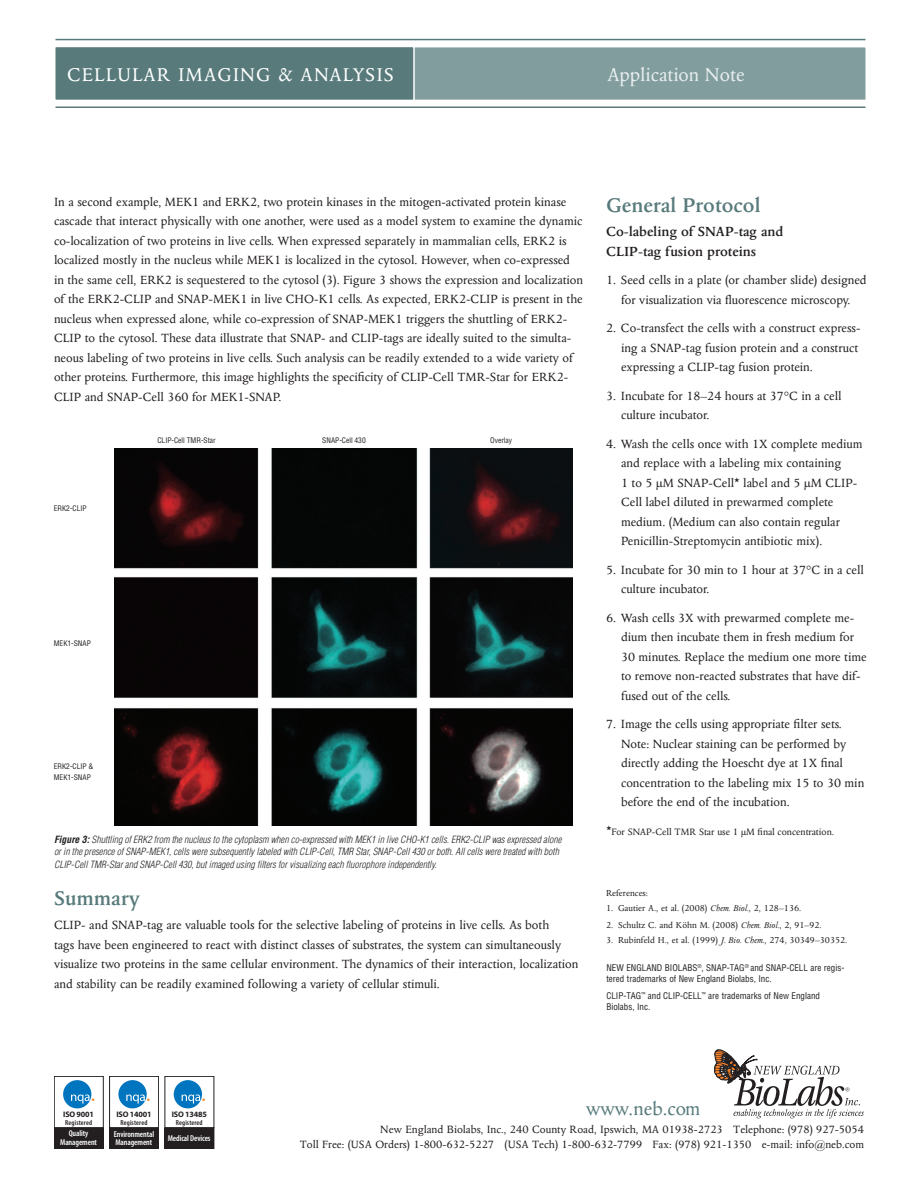
<style>
.page{position:relative;width:918px;height:1188px;background:#fff}
.page>*{position:absolute;margin:0;border:0;box-sizing:border-box;transform-origin:0 0}
.t1{font:600 22.5px "Columbus MT Pro";color:#587a7b}
.t2{font:21px "Columbus MT Pro";letter-spacing:.05em;color:#fff}
.t3{font:21px "Columbus MT Pro";color:#e7eeef}
.t4{font:21px "Columbus MT Pro";color:#587a7b}
.t5{font:600 15px/19.5px "Columbus MT Pro";color:#231f20}
.t6{font:13.5px/19.5px "Columbus MT Pro";color:#231f20}
.t7{font:12px/15px "Columbus MT Pro";color:#231f20;text-align:right}
.DATA{font:10.5px "Columbus MT Pro";color:#231f20}
.t8{font:italic 300 condensed 9.75px/12.8px "Helvetica LT Std";color:#231f20}
.Reference_Head{font:9.75px "Columbus MT Pro";color:#231f20}
.Footnote_Sheets_09{font:condensed 9px/10.8px "Helvetica LT Std";color:#231f20}
.t9{font:600 condensed 8.55px/8.6px "Myriad Pro";letter-spacing:-.01em;color:#fff}
.t10{font:700 8.1px "Myriad Pro";letter-spacing:-.02em;color:#231f20}
.t11{font:condensed 7.5px/10.5px "Helvetica LT Std";color:#231f20}
.t12{font:600 condensed 7.2px "Myriad Pro";letter-spacing:.02em;color:#231f20}
.s1{font-weight:700}
.s2{font-size:13.5px}
.s3{font-style:italic}
</style>
<div class="page">
<div style="left:55px;top:46px;width:811px;height:54px;background:#829d9d"></div>
<div style="left:55px;top:46px;width:812px;height:55px;border:2px solid #fff"></div>
<div style="left:54px;top:46px;width:361px;height:55px;background:#587a7b;border:2px solid #fff"></div>
<hr style="left:56px;top:39px;width:810px;height:1px;background:#587a7b">
<hr style="left:56px;top:106px;width:810px;height:2px;background:#587a7b">
<img style="left:114px;top:448px;width:459px;height:378px">
<svg style="left:714px;top:1050px;width:150px;height:68px"></svg>
<div style="left:165px;top:1076px;width:49px;height:52px;border:1px solid #231f20"></div>
<div style="left:165px;top:1128px;width:49px;height:21px;background:#231f20"></div>
<div style="left:174px;top:1080px;width:28px;height:28px;background:#0075bf;border-radius:50%"></div>
<svg style="left:182px;top:1095px;width:23px;height:9px"></svg>
<div style="left:109px;top:1076px;width:50px;height:52px;border:1px solid #231f20"></div>
<div style="left:110px;top:1128px;width:49px;height:21px;background:#231f20"></div>
<div style="left:118px;top:1080px;width:29px;height:28px;background:#0075bf;border-radius:50%"></div>
<svg style="left:126px;top:1095px;width:24px;height:9px"></svg>
<div style="left:54px;top:1076px;width:50px;height:52px;border:1px solid #231f20"></div>
<div style="left:54px;top:1128px;width:49px;height:21px;background:#231f20"></div>
<div style="left:63px;top:1080px;width:28px;height:28px;background:#0075bf;border-radius:50%"></div>
<svg style="left:71px;top:1095px;width:23px;height:9px"></svg>
<p class="t2" style="left:67px;top:64px;width:328px">CELLULAR IMAGING &amp; ANALYSIS</p>
<p class="t3" style="left:607px;top:64px;width:139px">Application Note</p>
<p class="t6" style="left:54px;top:192px;width:531px">In a second example, MEK1 and ERK2, two protein kinases in the mitogen-activated protein kinase cascade that interact physically with one another, were used as a model system to examine the dynamic co-localization of two proteins in live cells. When expressed separately in mammalian cells, ERK2 is localized mostly in the nucleus while MEK1 is localized in the cytosol. However, when co-expressed in the same cell, ERK2 is sequestered to the cytosol (3). Figure 3 shows the expression and localization of the ERK2-CLIP and SNAP-MEK1 in live CHO-K1 cells. As expected, ERK2-CLIP is present in the nucleus when expressed alone, while co-expression of SNAP-MEK1 triggers the shuttling of ERK2- CLIP to the cytosol. These data illustrate that SNAP- and CLIP-tags are ideally suited to the simulta&shy;neous labeling of two proteins in live cells. Such analysis can be readily extended to a wide variety of other proteins. Furthermore, this image highlights the specificity of CLIP-Cell TMR-Star for ERK2- CLIP and SNAP-Cell 360 for MEK1-SNAP.</p>
<p class="t11" style="left:54px;top:503px;width:34px">ERK2-CLIP</p>
<p class="t11" style="left:54px;top:638px;width:39px">MEK1-SNAP</p>
<p class="t11" style="left:54px;top:761px;width:41px">ERK2-CLIP &amp;<br>MEK1-SNAP</p>
<p class="t11" style="left:157px;top:435px;width:60px">CLIP-Cell TMR-Star</p>
<p class="t11" style="left:322px;top:435px;width:45px">SNAP-Cell 430</p>
<p class="t11" style="left:490px;top:435px;width:24px">Overlay</p>
<p class="t8" style="left:54px;top:833px;width:509px"><span class="s1">Figure 3:</span> Shuttling of ERK2 from the nucleus to the cytoplasm when co-expressed with MEK1 in live CHO-K1 cells. ERK2-CLIP was expressed alone or in the presence of SNAP-MEK1, cells were subsequently labeled with CLIP-Cell, TMR Star, SNAP-Cell 430 or both. All cells were treated with both<br>CLIP-Cell TMR-Star and SNAP-Cell 430, but imaged using filters for visualizing each fluorophore independently.</p>
<p class="t1" style="left:54px;top:886px;width:88px">Summary</p>
<p class="t6" style="left:54px;top:916px;width:526px">CLIP- and SNAP-tag are valuable tools for the selective labeling of proteins in live cells. As both<br>tags have been engineered to react with distinct classes of substrates, the system can simultaneously visualize two proteins in the same cellular environment. The dynamics of their interaction, localization and stability can be readily examined following a variety of cellular stimuli.</p>
<p class="t1" style="left:606px;top:194px;width:156px">General Protocol</p>
<p class="t5" style="left:606px;top:223px;width:179px">Co-labeling of SNAP-tag and<br>CLIP-tag fusion proteins</p>
<p class="t6" style="left:606px;top:271px;width:262px;text-align:center">1. Seed cells in a plate (or chamber slide) designed for visualization via fluorescence microscopy.</p>
<p class="t6" style="left:621px;top:319px;width:241px;text-indent:-15px">2. Co-transfect the cells with a construct express&shy;ing a SNAP-tag fusion protein and a construct expressing a CLIP-tag fusion protein.</p>
<p class="t6" style="left:621px;top:386px;width:222px;text-indent:-15px">3. Incubate for 18–24 hours at 37°C in a cell culture incubator.</p>
<p class="t6" style="left:621px;top:434px;width:243px;text-indent:-15px">4. Wash the cells once with 1X complete medium and replace with a labeling mix containing<br>1 to 5 µM SNAP-Cell* label and 5 µM CLIP-Cell label diluted in prewarmed complete medium. (Medium can also contain regular Penicillin-Streptomycin antibiotic mix).</p>
<p class="t6" style="left:621px;top:560px;width:245px;text-indent:-15px">5. Incubate for 30 min to 1 hour at 37°C in a cell culture incubator.</p>
<p class="t6" style="left:621px;top:608px;width:247px;text-indent:-15px">6. Wash cells 3X with prewarmed complete me&shy;dium then incubate them in fresh medium for 30 minutes. Replace the medium one more time to remove non-reacted substrates that have dif&shy;fused out of the cells.</p>
<p class="t6" style="left:621px;top:715px;width:245px;text-indent:-15px">7. Image the cells using appropriate filter sets.<br>Note: Nuclear staining can be performed by directly adding the Hoescht dye at 1X final concentration to the labeling mix 15 to 30 min before the end of the incubation.</p>
<p class="DATA" style="left:606px;top:826px;width:230px"><span class="s2">*</span>For SNAP-Cell TMR Star use 1 µM final concentration.</p>
<p class="Reference_Head" style="left:606px;top:888px;width:44px">References:</p>
<p class="Reference_Head" style="left:606px;top:903px;width:197px">1. Gautier A., et al. (2008) <span class="s3">Chem. Biol.</span>, 2, 128–136.</p>
<p class="Reference_Head" style="left:606px;top:920px;width:217px">2. Schultz C. and Köhn M. (2008) <span class="s3">Chem. Biol.</span>, 2, 91–92.</p>
<p class="Reference_Head" style="left:606px;top:935px;width:243px">3. Rubinfeld H., et al. (1999) <span class="s3">J. Bio. Chem.</span>, 274, 30349–30352.</p>
<p class="Footnote_Sheets_09" style="left:606px;top:963px;width:239px">NEW ENGLAND BIOLABS<sup>®</sup>, SNAP-TAG<sup>®</sup> and SNAP-CELL are regis&shy;tered trademarks of New England Biolabs, Inc.</p>
<p class="Footnote_Sheets_09" style="left:606px;top:990px;width:215px">CLIP-TAG<sup>™</sup> and CLIP-CELL<sup>™</sup> are trademarks of New England<br>Biolabs, Inc.</p>
<p class="t10" style="left:63px;top:1109px;width:32px">ISO 9001</p>
<p class="t12" style="left:65px;top:1119px;width:28px">Registered</p>
<p class="t9" style="left:60px;top:1130px;width:38px;text-align:center">Quality<br>Management</p>
<p class="t10" style="left:116px;top:1109px;width:37px">ISO 14001</p>
<p class="t12" style="left:120px;top:1119px;width:28px">Registered</p>
<p class="t9" style="left:114px;top:1130px;width:42px">Environmental<br>Management</p>
<p class="t10" style="left:172px;top:1109px;width:37px">ISO 13485</p>
<p class="t12" style="left:176px;top:1119px;width:28px">Registered</p>
<p class="t9" style="left:168px;top:1134px;width:44px">Medical Devices</p>
<p class="t4" style="left:586px;top:1097px;width:116px">www.neb.com</p>
<p class="t7" style="left:300px;top:1122px;width:566px">New England Biolabs, Inc., 240 County Road, Ipswich, MA 01938-2723 Telephone: (978) 927-5054<br>Toll Free: (USA Orders) 1-800-632-5227 (USA Tech) 1-800-632-7799 Fax: (978) 921-1350 e-mail: info@neb.com</p>
</div>
